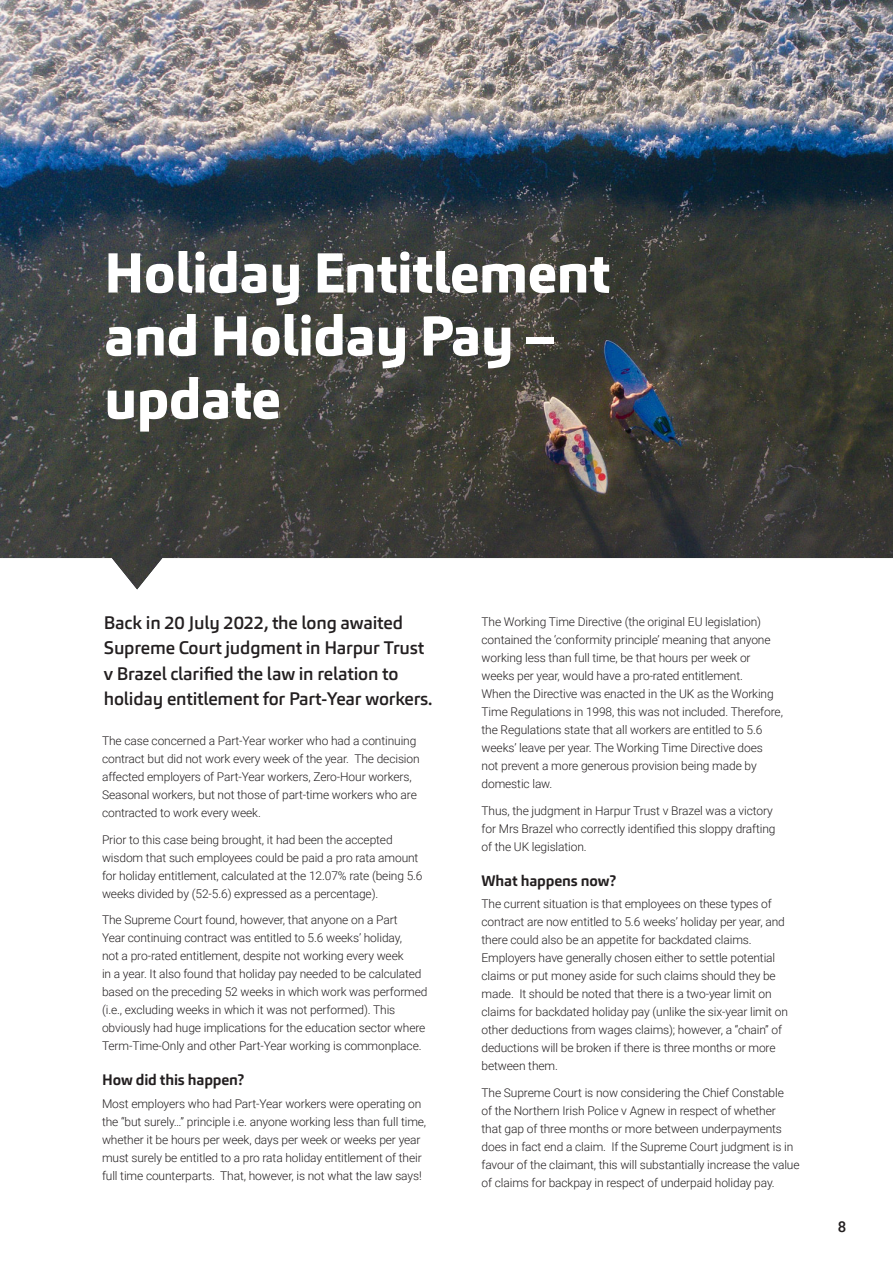
<style>
.page{position:relative;width:893px;height:1263px;background:#fff}
.page>*{position:absolute;margin:0;border:0;box-sizing:border-box;transform-origin:0 0}
.t1{font:800 55.5px/63px "Carnac";letter-spacing:-.01em;color:#fff}
.t2{font:500 18px/25.5px "Carnac";letter-spacing:-.01em;color:#231f20}
.t3{font:700 15px "Carnac";letter-spacing:-.01em;color:#231f20}
.t4{font:500 15px "Roboto";color:#231f20}
.t5{font:300 12px/18px "Roboto";letter-spacing:-.01em;color:#231f20}
</style>
<div class="page">
<img style="left:0;top:0;width:893px;height:589px">
<p class="t1" style="left:104px;top:242px;width:507px">Holiday Entitlement and Holiday Pay – update</p>
<p class="t2" style="left:104px;top:610px;width:330px">Back in 20 July 2022, the long awaited Supreme Court judgment in Harpur Trust v Brazel clarified the law in relation to holiday entitlement for Part-Year workers.</p>
<p class="t5" style="left:482px;top:613px;width:303px">The Working Time Directive (the original EU legislation) contained the ‘conformity principle’ meaning that anyone working less than full time, be that hours per week or weeks per year, would have a pro-rated entitlement.<br>When the Directive was enacted in the UK as the Working Time Regulations in 1998, this was not included. Therefore, the Regulations state that all workers are entitled to 5.6 weeks’ leave per year. The Working Time Directive does<br>not prevent a more generous provision being made by domestic law.</p>
<p class="t5" style="left:482px;top:801px;width:295px">Thus, the judgment in Harpur Trust v Brazel was a victory for Mrs Brazel who correctly identified this sloppy drafting of the UK legislation.</p>
<p class="t3" style="left:482px;top:871px;width:136px">What happens now?</p>
<p class="t5" style="left:482px;top:894px;width:308px">The current situation is that employees on these types of contract are now entitled to 5.6 weeks’ holiday per year, and there could also be an appetite for backdated claims.<br>Employers have generally chosen either to settle potential claims or put money aside for such claims should they be made. It should be noted that there is a two-year limit on claims for backdated holiday pay (unlike the six-year limit on other deductions from wages claims); however, a “chain” of deductions will be broken if there is three months or more between them.</p>
<p class="t5" style="left:482px;top:1083px;width:320px">The Supreme Court is now considering the Chief Constable<br>of the Northern Irish Police v Agnew in respect of whether<br>that gap of three months or more between underpayments does in fact end a claim. If the Supreme Court judgment is in favour of the claimant, this will substantially increase the value of claims for backpay in respect of underpaid holiday pay.</p>
<p class="t5" style="left:102px;top:732px;width:319px">The case concerned a Part-Year worker who had a continuing contract but did not work every week of the year. The decision affected employers of Part-Year workers, Zero-Hour workers, Seasonal workers, but not those of part-time workers who are contracted to work every week.</p>
<p class="t5" style="left:102px;top:830px;width:322px">Prior to this case being brought, it had been the accepted wisdom that such employees could be paid a pro rata amount for holiday entitlement, calculated at the 12.07% rate (being 5.6 weeks divided by (52-5.6) expressed as a percentage).</p>
<p class="t5" style="left:102px;top:911px;width:327px">The Supreme Court found, however, that anyone on a Part<br>Year continuing contract was entitled to 5.6 weeks’ holiday,<br>not a pro-rated entitlement, despite not working every week<br>in a year. It also found that holiday pay needed to be calculated based on the preceding 52 weeks in which work was performed (i.e., excluding weeks in which it was not performed). This obviously had huge implications for the education sector where Term-Time-Only and other Part-Year working is commonplace.</p>
<p class="t3" style="left:102px;top:1070px;width:144px">How did this happen?</p>
<p class="t5" style="left:102px;top:1094px;width:326px">Most employers who had Part-Year workers were operating on the “but surely…” principle i.e. anyone working less than full time, whether it be hours per week, days per week or weeks per year must surely be entitled to a pro rata holiday entitlement of their full time counterparts. That, however, is not what the law says!</p>
<p class="t4" style="left:838px;top:1216px;width:10px">8</p>
</div>
